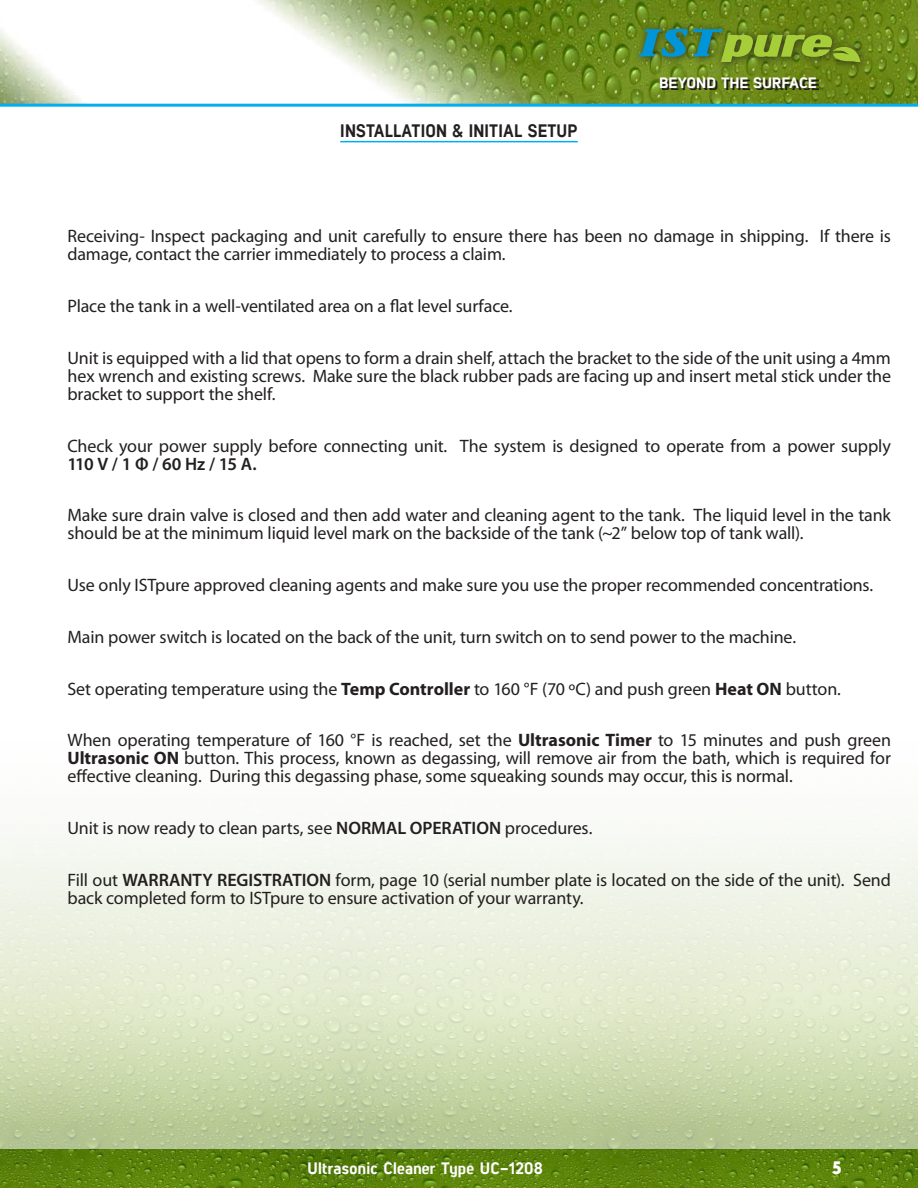
<style>
.page{position:relative;width:918px;height:1188px;background:#fff}
.page>*{position:absolute;margin:0;border:0;box-sizing:border-box;transform-origin:0 0}
.t1{font:18px/18px "Myriad Pro";letter-spacing:-.01em;color:#231f20}
.Paragraph_TOC{font:18px "Lintel Regular 6";letter-spacing:.01em;color:#231f20;scale:.95 1}
.t2{font:18px "Lintel Regular 3";color:#fff}
.t3{font:16.5px "Lintel Regular 6";letter-spacing:.02em;color:#fff}
.t4{font:15px "Lintel Regular 6";color:#fff;scale:1.05 1}
.s1{font-weight:600}
.s2{font-weight:700}
</style>
<div class="page">
<img style="left:0;top:833px;width:918px;height:355px">
<img style="left:0;top:0;width:918px;height:104px">
<div style="left:633px;top:21px;width:236px;height:50px;background:#231f20;opacity:.75"></div>
<svg style="left:638px;top:28px;width:223px;height:34px"></svg>
<svg style="left:662px;top:79px;width:157px;height:11px"></svg>
<hr style="left:0;top:104px;width:918px;height:3px;background:#00aeef">
<hr style="left:340px;top:141px;width:238px;height:1px;background:#00aeef">
<p class="Paragraph_TOC" style="left:340px;top:118px;width:251px">INSTALLATION &amp; INITIAL SETUP</p>
<p class="t4" style="left:659px;top:72px;width:152px">BEYOND THE SURFACE</p>
<p class="t1" style="left:68px;top:227px;width:825px">Receiving- Inspect packaging and unit carefully to ensure there has been no damage in shipping. If there is damage, contact the carrier immediately to process a claim.</p>
<p class="t1" style="left:68px;top:297px;width:447px">Place the tank in a well-ventilated area on a flat level surface.</p>
<p class="t1" style="left:68px;top:349px;width:825px;text-align:justify">Unit is equipped with a lid that opens to form a drain shelf, attach the bracket to the side of the unit using a 4mm hex wrench and existing screws. Make sure the black rubber pads are facing up and insert metal stick under the bracket to support the shelf.</p>
<p class="t1" style="left:68px;top:436px;width:825px">Check your power supply before connecting unit. The system is designed to operate from a power supply<br><span class="s1">110 V / 1 Φ / 60 Hz / 15 A.</span></p>
<p class="t1" style="left:68px;top:506px;width:825px">Make sure drain valve is closed and then add water and cleaning agent to the tank. The liquid level in the tank should be at the minimum liquid level mark on the backside of the tank (~2” below top of tank wall).</p>
<p class="t1" style="left:68px;top:576px;width:807px">Use only ISTpure approved cleaning agents and make sure you use the proper recommended concentrations.</p>
<p class="t1" style="left:68px;top:628px;width:730px">Main power switch is located on the back of the unit, turn switch on to send power to the machine.</p>
<p class="t1" style="left:68px;top:679px;width:775px">Set operating temperature using the <span class="s2">Temp Controller</span> to 160 °F (70 ºC) and push green <span class="s2">Heat ON</span> button.</p>
<p class="t1" style="left:68px;top:731px;width:825px;text-align:justify">When operating temperature of 160 °F is reached, set the <span class="s2">Ultrasonic Timer</span> to 15 minutes and push green <span class="s2">Ultrasonic ON</span> button. This process, known as degassing, will remove air from the bath, which is required for effective cleaning. During this degassing phase, some squeaking sounds may occur, this is normal.</p>
<p class="t1" style="left:68px;top:819px;width:526px">Unit is now ready to clean parts, see <span class="s1">NORMAL OPERATION</span> procedures.</p>
<p class="t1" style="left:67px;top:871px;width:825px">Fill out <span class="s1">WARRANTY REGISTRATION</span> form, page 10 (serial number plate is located on the side of the unit). Send back completed form to ISTpure to ensure activation of your warranty.</p>
<p class="t3" style="left:307px;top:1156px;width:237px">Ultrasonic Cleaner Type UC-1208</p>
<p class="t2" style="left:832px;top:1154px;width:11px">5</p>
</div>
